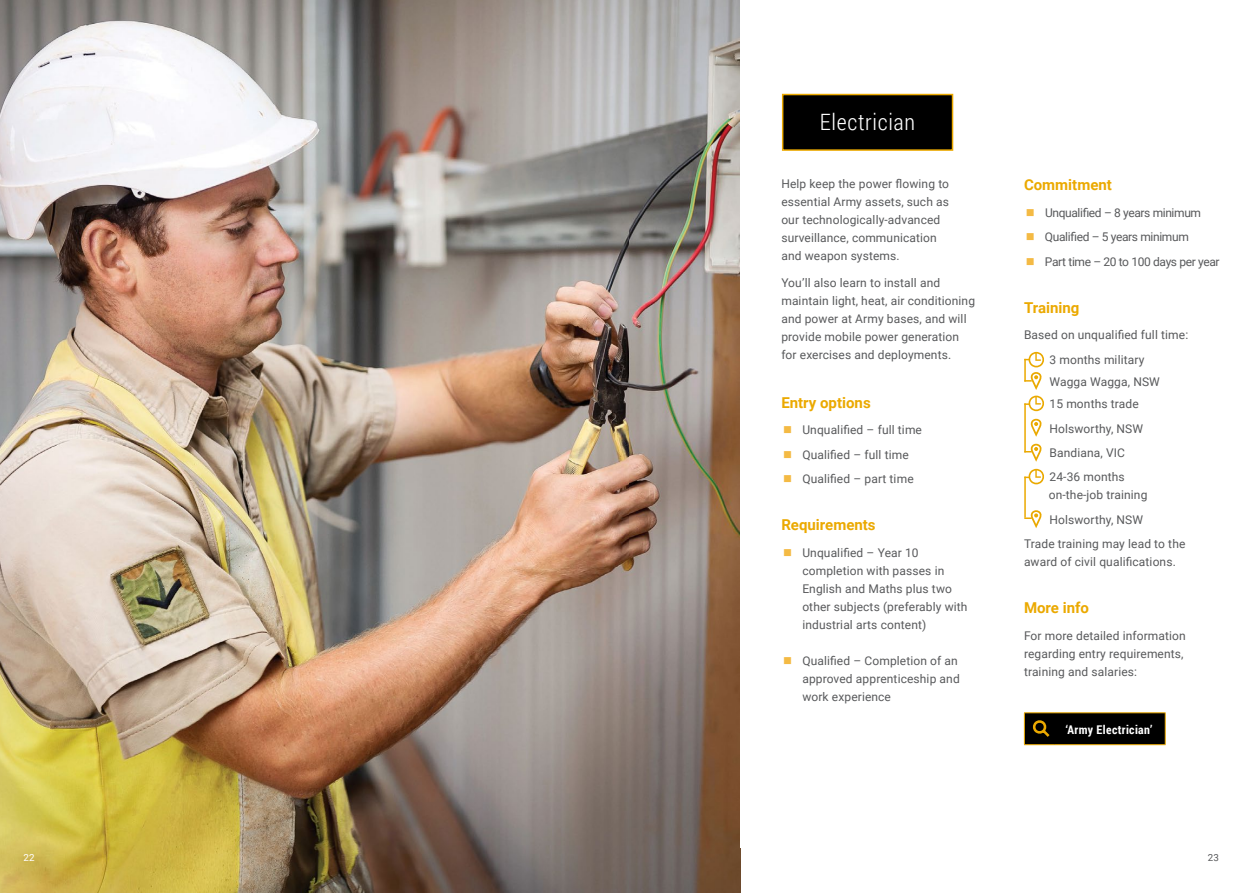
<style>
.page{position:relative;width:1259px;height:893px;background:#fff}
.page>*{position:absolute;margin:0;border:0;box-sizing:border-box;transform-origin:0 0}
.t1{font:300 22.5px "Roboto Condensed";letter-spacing:.03em;color:#fff}
.t2{font:700 15px "Roboto";color:#eba900}
.t3{font:12px/18px "Roboto";letter-spacing:.01em;color:#58595b}
.t4{font:12px "Roboto";letter-spacing:-.03em;color:#58595b}
.t5{font:700 12px "Roboto Condensed";letter-spacing:.03em;color:#fff}
.t6{font:9.75px "Roboto";color:#58595b}
.t7{font:9.75px "Roboto";color:#fff}
.s1{color:#f4ba44}
</style>
<div class="page">
<img style="left:0;top:0;width:629px;height:893px">
<svg style="left:629px;top:0;width:111px;height:893px"></svg>
<hr style="left:1024px;top:712px;width:30px;height:1px;background:#eba900">
<hr style="left:1054px;top:712px;width:111px;height:1px;background:#eba900">
<svg style="left:1024px;top:713px;width:141px;height:32px"></svg>
<div style="left:782px;top:95px;width:170px;height:55px;background:#000"></div>
<div style="left:782px;top:94px;width:171px;height:57px;border:2px solid #eba900"></div>
<svg style="left:1030px;top:418px;width:12px;height:19px"></svg>
<svg style="left:1024px;top:352px;width:20px;height:38px"></svg>
<svg style="left:1025px;top:396px;width:19px;height:15px"></svg>
<hr style="left:1024px;top:403px;width:1px;height:49px;background:#eba900">
<svg style="left:1024px;top:443px;width:18px;height:19px"></svg>
<svg style="left:1024px;top:469px;width:20px;height:15px"></svg>
<hr style="left:1024px;top:477px;width:1px;height:41px;background:#eba900">
<svg style="left:1024px;top:510px;width:18px;height:18px"></svg>
<p class="t7" style="left:23px;top:850px;width:13px">22</p>
<h1 class="t1" style="left:820px;top:106px;width:97px">Electrician</h1>
<p class="t3" style="left:781px;top:174px;width:169px">Help keep the power flowing to essential Army assets, such as our technologically-advanced surveillance, communication and weapon systems.</p>
<p class="t3" style="left:781px;top:273px;width:195px">You’ll also learn to install and maintain light, heat, air conditioning and power at Army bases, and will provide mobile power generation for exercises and deployments.</p>
<p class="t2" style="left:781px;top:392px;width:91px">Entry options</p>
<p class="t3" style="left:783px;top:421px;width:140px"><span class="s1">■</span> Unqualified – full time</p>
<p class="t3" style="left:783px;top:445px;width:127px"><span class="s1">■</span> Qualified – full time</p>
<p class="t3" style="left:783px;top:469px;width:132px"><span class="s1">■</span> Qualified – part time</p>
<p class="t2" style="left:781px;top:514px;width:96px">Requirements</p>
<p class="t3" style="left:802px;top:543px;width:167px;text-indent:-19px"><span class="s1">■</span> Unqualified – Year 10 completion with passes in<br>English and Maths plus two other subjects (preferably with industrial arts content)</p>
<p class="t3" style="left:802px;top:651px;width:159px;text-indent:-19px"><span class="s1">■</span> Qualified – Completion of an approved apprenticeship and work experience</p>
<p class="t2" style="left:1024px;top:174px;width:89px">Commitment</p>
<p class="t4" style="left:1026px;top:204px;width:177px"><span class="s1">■</span> Unqualified – 8 years minimum</p>
<p class="t4" style="left:1026px;top:229px;width:164px"><span class="s1">■</span> Qualified – 5 years minimum</p>
<p class="t4" style="left:1026px;top:253px;width:195px"><span class="s1">■</span> Part time – 20 to 100 days per year</p>
<p class="t2" style="left:1024px;top:297px;width:57px">Training</p>
<p class="t3" style="left:1049px;top:322px;width:140px;line-height:24.5px;text-indent:-26px">Based on unqualified full time:<br>3 months military</p>
<p class="t3" style="left:1049px;top:370px;width:112px;line-height:22.2px">Wagga Wagga, NSW<br>15 months trade</p>
<p class="t3" style="left:1049px;top:416px;width:95px;line-height:24.5px">Holsworthy, NSW<br>Bandiana, VIC<br>24-36 months</p>
<p class="t3" style="left:1048px;top:486px;width:100px">on-the-job training</p>
<p class="t3" style="left:1049px;top:510px;width:95px">Holsworthy, NSW</p>
<p class="t3" style="left:1024px;top:534px;width:163px">Trade training may lead to the</p>
<p class="t3" style="left:1024px;top:552px;width:153px">award of civil qualifications.</p>
<p class="t2" style="left:1024px;top:597px;width:67px">More info</p>
<p class="t3" style="left:1024px;top:626px;width:163px">For more detailed information regarding entry requirements, training and salaries:</p>
<p class="t5" style="left:1065px;top:721px;width:88px">‘Army Electrician’</p>
<p class="t6" style="left:1208px;top:850px;width:13px">23</p>
</div>
